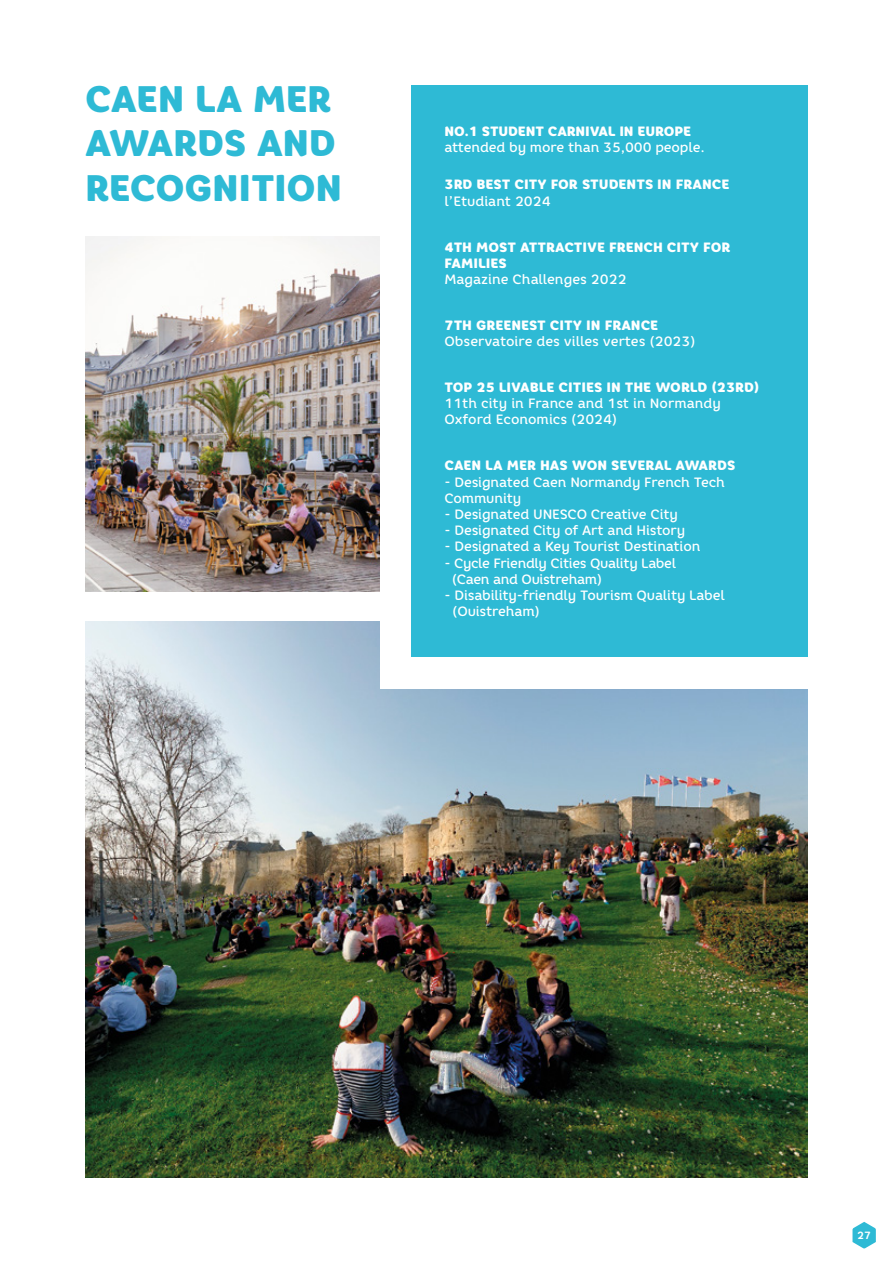
<style>
.page{position:relative;width:893px;height:1263px;background:#fff}
.page>*{position:absolute;margin:0;border:0;box-sizing:border-box;transform-origin:0 0}
.t1{font:900 36.9px/44.2px "Core Rhino 85";letter-spacing:-.01em;color:#2ebad5}
.t2{font:500 13.5px/16.2px "Core Rhino 55";letter-spacing:-.01em;color:#fff}
.t3{font:900 13.5px/16.2px "Core Rhino 85";color:#fff}
.t4{font:700 10.5px "Core Rhino 65";color:#fff}
</style>
<div class="page">
<img style="left:85px;top:622px;width:723px;height:556px">
<img style="left:85px;top:236px;width:295px;height:355px">
<div style="left:381px;top:232px;width:463px;height:457px;background:#fff"></div>
<div style="left:411px;top:85px;width:397px;height:572px;background:#2ebad5"></div>
<svg style="left:852px;top:1222px;width:24px;height:26px"></svg>
<h1 class="t1" style="left:85px;top:77px;width:259px">CAEN LA MER<br>AWARDS AND<br>RECOGNITION</h1>
<p class="t3" style="left:444px;top:123px;width:248px">NO.1 STUDENT CARNIVAL IN EUROPE</p>
<p class="t2" style="left:444px;top:139px;width:262px">attended by more than 35,000 people.</p>
<p class="t3" style="left:444px;top:176px;width:286px">3RD BEST CITY FOR STUDENTS IN FRANCE</p>
<p class="t2" style="left:444px;top:193px;width:108px">l’Etudiant 2024</p>
<p class="t3" style="left:444px;top:239px;width:287px">4TH MOST ATTRACTIVE FRENCH CITY FOR<br>FAMILIES</p>
<p class="t2" style="left:444px;top:271px;width:184px">Magazine Challenges 2022</p>
<p class="t3" style="left:444px;top:317px;width:215px">7TH GREENEST CITY IN FRANCE</p>
<p class="t2" style="left:444px;top:333px;width:253px">Observatoire des villes vertes (2023)</p>
<p class="t3" style="left:444px;top:379px;width:316px">TOP 25 LIVABLE CITIES IN THE WORLD (23RD)</p>
<p class="t2" style="left:444px;top:395px;width:278px">11th city in France and 1st in Normandy<br>Oxford Economics (2024)</p>
<p class="t3" style="left:444px;top:458px;width:292px">CAEN LA MER HAS WON SEVERAL AWARDS</p>
<p class="t2" style="left:444px;top:474px;width:282px">- Designated Caen Normandy French Tech<br>Community</p>
<p class="t2" style="left:444px;top:506px;width:235px">- Designated UNESCO Creative City</p>
<p class="t2" style="left:444px;top:522px;width:242px">- Designated City of Art and History</p>
<p class="t2" style="left:444px;top:538px;width:257px">- Designated a Key Tourist Destination</p>
<p class="t2" style="left:452px;top:555px;width:226px;text-indent:-7px">- Cycle Friendly Cities Quality Label (Caen and Ouistreham)</p>
<p class="t2" style="left:452px;top:587px;width:274px;text-indent:-8px">- Disability-friendly Tourism Quality Label (Ouistreham)</p>
<p class="t4" style="left:857px;top:1228px;width:16px">27</p>
</div>
